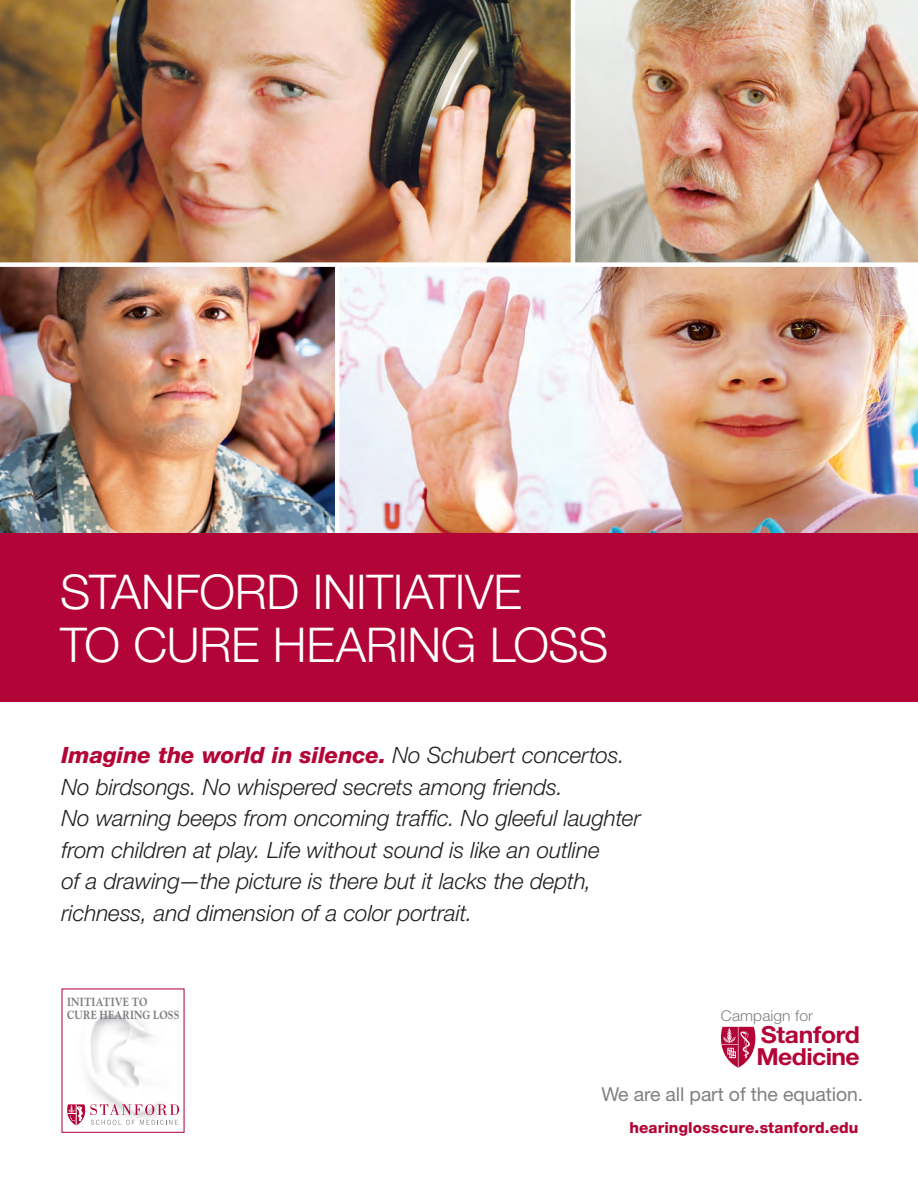
<style>
.page{position:relative;width:918px;height:1188px;background:#fff}
.page>*{position:absolute;margin:0;border:0;box-sizing:border-box;transform-origin:0 0}
.t1{font:300 48px "Helvetica Neue LT Std";letter-spacing:-.01em;color:#fff}
.t2{font:700 23.55px/22.2px "Helvetica Neue";letter-spacing:-.02em;color:#b30437;scale:1.05 1}
.t3{font:italic 300 22.5px/31.5px "Helvetica Neue LT Std";letter-spacing:-.005em;color:#231f20}
.t4{font:19.2px "Helvetica Neue";letter-spacing:-.005em;color:#7e8083}
.t5{font:800 15.3px "Helvetica Neue LT Std";letter-spacing:.01em;color:#b30437}
.t6{font:300 14.85px "Helvetica Neue";letter-spacing:.005em;color:#7e8083;scale:1.05 1}
.t7{font:800 12px/13px "Goudy";letter-spacing:.025em;color:#7e8083;scale:.83 1}
.s1{font-weight:800;color:#b30437}
</style>
<div class="page">
<img style="left:0;top:267px;width:335px;height:267px">
<img style="left:0;top:0;width:571px;height:262px">
<img style="left:339px;top:267px;width:579px;height:267px">
<img style="left:575px;top:0;width:343px;height:262px">
<svg style="left:721px;top:1027px;width:35px;height:41px"></svg>
<div style="left:0;top:534px;width:918px;height:168px;background:#b30437"></div>
<img style="left:75px;top:1014px;width:86px;height:112px">
<svg style="left:67px;top:1104px;width:112px;height:21px"></svg>
<p class="t1" style="left:60px;top:562px;width:464px">STANFORD INITIATIVE</p>
<p class="t1" style="left:60px;top:616px;width:550px">TO CURE HEARING LOSS</p>
<p class="t1" style="left:68px;top:568px;width:464px">STANFORD INITIATIVE</p>
<p class="t1" style="left:68px;top:621px;width:550px">TO CURE HEARING LOSS</p>
<p class="t3" style="left:62px;top:739px;width:581px"><span class="s1">Imagine the world in silence.</span> No Schubert concertos.<br>No birdsongs. No whispered secrets among friends.<br>No warning beeps from oncoming traffic. No gleeful laughter from children at play. Life without sound is like an outline<br>of a drawing—the picture is there but it lacks the depth, richness, and dimension of a color portrait.</p>
<p class="t7" style="left:67px;top:995px;width:137px">INITIATIVE TO<br>CURE HEARING LOSS</p>
<p class="t6" style="left:721px;top:1007px;width:89px">Campaign for</p>
<p class="t2" style="left:756px;top:1023px;width:100px">Stanford<br>Medicine</p>
<p class="t4" style="left:721px;top:1081px;width:194px">We are all part of the e</p>
<p class="t4" style="left:601px;top:1083px;width:263px">We are all part of th equation.</p>
<p class="t5" style="left:629px;top:1118px;width:231px">hearinglosscure.stanford.edu</p>
</div>
